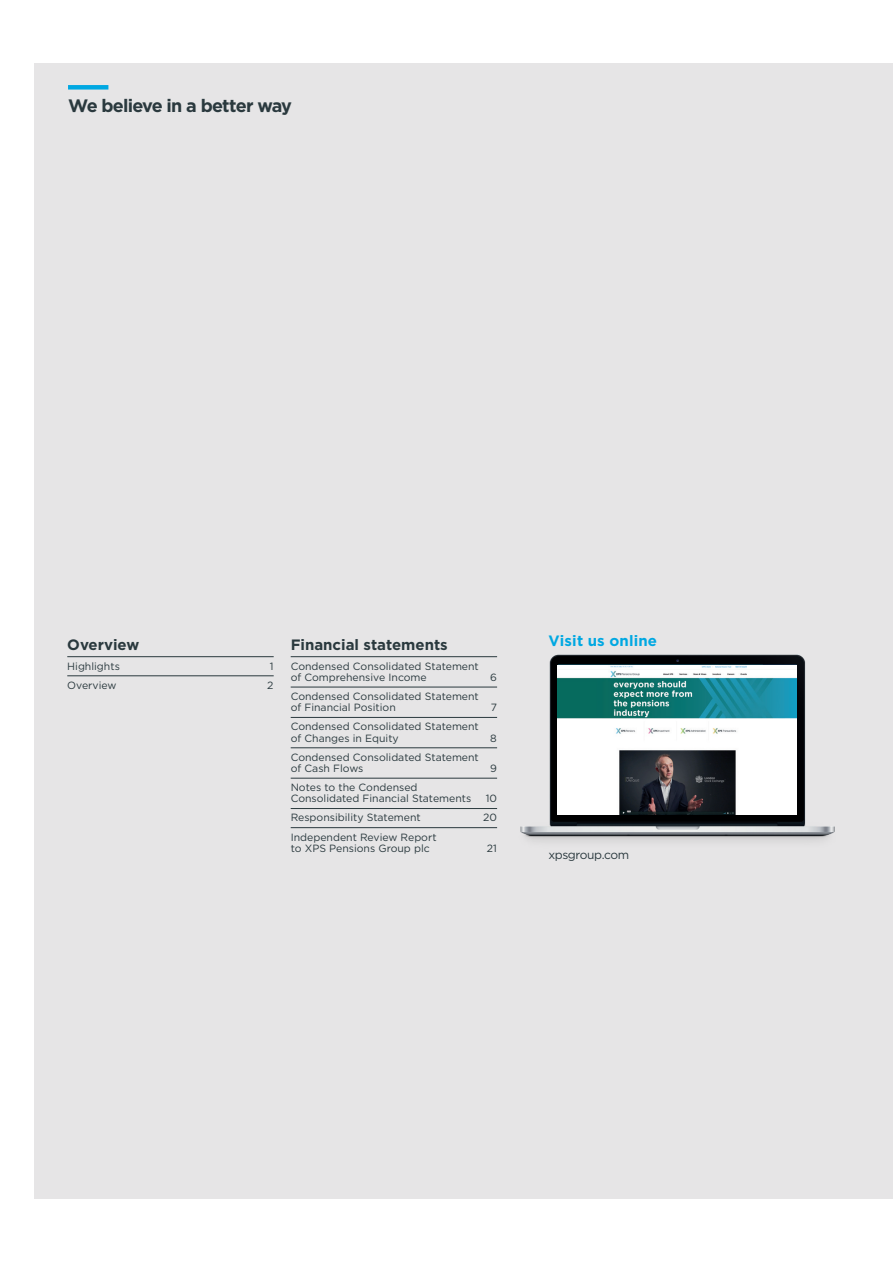
<style>
.page{position:relative;width:893px;height:1263px;background:#fff}
.page>*{position:absolute;margin:0;border:0;box-sizing:border-box;transform-origin:0 0}
.MainheadLevel1{font:700 18px "Gotham";letter-spacing:-.045em;color:#2a393e}
.t1{font:700 15px "Gotham";color:#2a393e}
.HighlightsHeading{font:700 15px "Gotham";letter-spacing:.01em;color:#00a8e2}
.BodyText{font:12px "Gotham";letter-spacing:-.04em;color:#2a393e}
.t2{font:10.5px/11.2px "Gotham";color:#2a393e}
</style>
<div class="page">
<div style="left:34px;top:64px;width:859px;height:1135px;background:#e6e5e6"></div>
<div style="left:68px;top:85px;width:40px;height:5px;background:#00a8e2"></div>
<img style="left:520px;top:655px;width:315px;height:186px">
<img style="left:558px;top:665px;width:239px;height:150px">
<hr style="left:67px;top:656px;width:207px;height:1px;background:#2a393e">
<hr style="left:67px;top:675px;width:207px;height:1px;background:#2a393e">
<hr style="left:291px;top:656px;width:206px;height:1px;background:#2a393e">
<hr style="left:291px;top:687px;width:206px;height:1px;background:#2a393e">
<hr style="left:291px;top:717px;width:206px;height:1px;background:#2a393e">
<hr style="left:291px;top:747px;width:206px;height:1px;background:#2a393e">
<hr style="left:291px;top:778px;width:206px;height:1px;background:#2a393e">
<hr style="left:291px;top:808px;width:206px;height:1px;background:#2a393e">
<hr style="left:291px;top:827px;width:206px;height:1px;background:#2a393e">
<h1 class="MainheadLevel1" style="left:68px;top:94px;width:226px">We believe in a better way</h1>
<p class="t1" style="left:67px;top:635px;width:74px">Overview</p>
<p class="t2" style="left:67px;top:660px;width:54px">Highlights</p>
<p class="t2" style="left:270px;top:660px;width:5px">1</p>
<p class="t2" style="left:67px;top:679px;width:51px">Overview</p>
<p class="t2" style="left:267px;top:679px;width:8px">2</p>
<p class="t1" style="left:291px;top:635px;width:159px">Financial statements</p>
<p class="t2" style="left:291px;top:660px;width:190px">Condensed Consolidated Statement of Comprehensive Income</p>
<p class="t2" style="left:490px;top:671px;width:8px">6</p>
<p class="t2" style="left:291px;top:690px;width:190px">Condensed Consolidated Statement of Financial Position</p>
<p class="t2" style="left:491px;top:702px;width:8px">7</p>
<p class="t2" style="left:291px;top:721px;width:190px">Condensed Consolidated Statement of Changes in Equity</p>
<p class="t2" style="left:490px;top:732px;width:8px">8</p>
<p class="t2" style="left:291px;top:751px;width:190px">Condensed Consolidated Statement of Cash Flows</p>
<p class="t2" style="left:490px;top:762px;width:8px">9</p>
<p class="t2" style="left:291px;top:781px;width:182px">Notes to the Condensed<br>Consolidated Financial Statements</p>
<p class="t2" style="left:486px;top:793px;width:13px">10</p>
<p class="t2" style="left:291px;top:812px;width:132px">Responsibility Statement</p>
<p class="t2" style="left:483px;top:812px;width:15px">20</p>
<p class="t2" style="left:291px;top:831px;width:147px">Independent Review Report to XPS Pensions Group plc</p>
<p class="t2" style="left:487px;top:842px;width:12px">21</p>
<p class="HighlightsHeading" style="left:549px;top:630px;width:110px">Visit us online</p>
<p class="BodyText" style="left:549px;top:847px;width:82px">xpsgroup.com</p>
</div>
